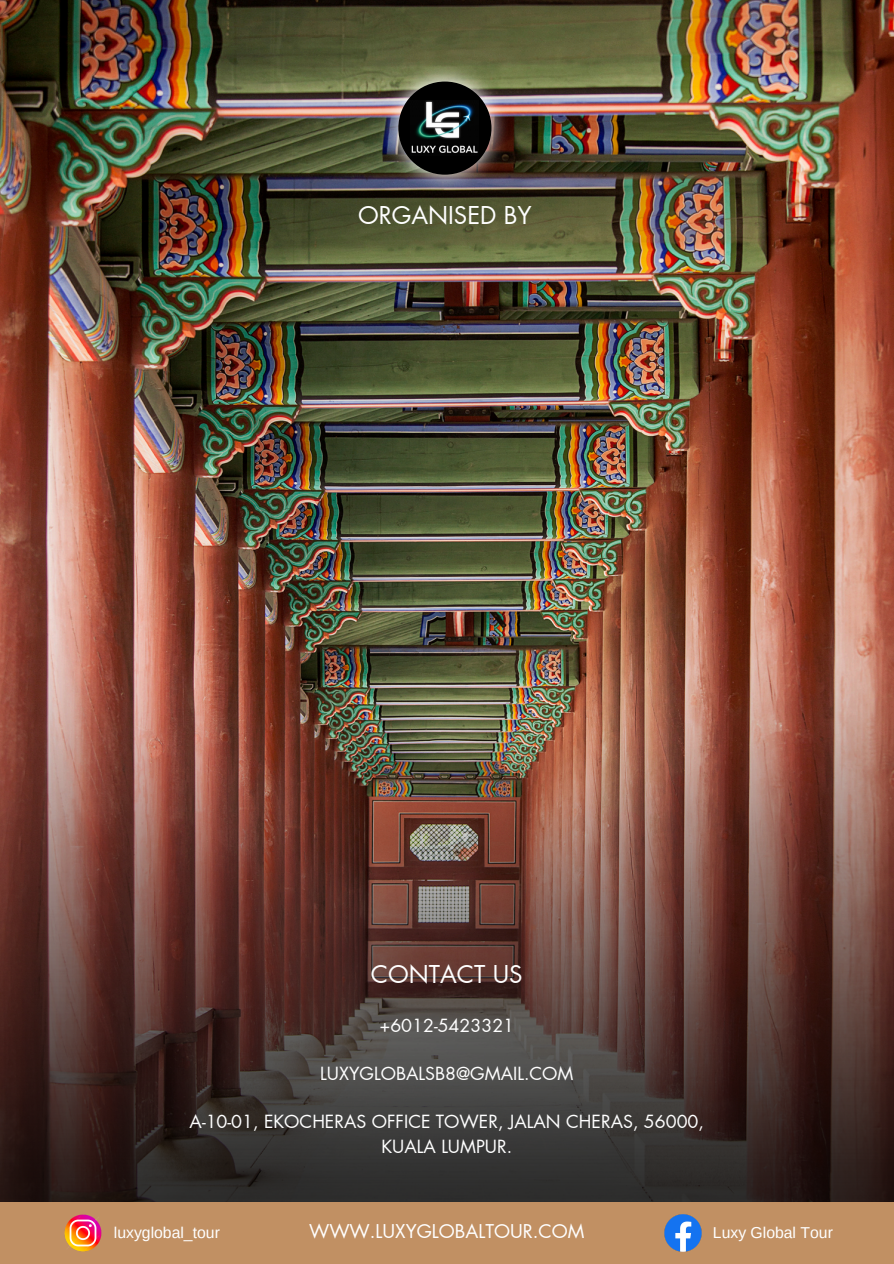
<style>
.page{position:relative;width:894px;height:1264px;background:#fff}
.page>*{position:absolute;margin:0;border:0;box-sizing:border-box;transform-origin:0 0}
.t1{font:24px "Futura LT Pro";color:#fff}
.t2{font:18.6px "Futura LT Pro";color:#fff}
.t3{font:17.7px/24.2px "Futura LT Pro";color:#fff;text-align:center}
.t4{font:15.75px "Arimo";color:#fff}
</style>
<div class="page">
<img style="left:0;top:0;width:893px;height:514px">
<img style="left:0;top:514px;width:893px;height:687px">
<img style="left:382px;top:65px;width:125px;height:126px">
<div style="left:398px;top:81px;width:93px;height:94px;background:#000;border-radius:50%"></div>
<img style="left:411px;top:101px;width:67px;height:52px">
<div style="left:0;top:1201px;width:893px;height:62px;background:#c19063"></div>
<img style="left:664px;top:1214px;width:38px;height:38px">
<img style="left:65px;top:1214px;width:37px;height:37px">
<p class="t1" style="left:358px;top:204px;width:175px">ORGANISED BY</p>
<p class="t1" style="left:371px;top:963px;width:153px">CONTACT US</p>
<h1 class="t3" style="left:379px;top:1014px;width:136px">+6012-5423321</h1>
<p class="t3" style="left:320px;top:1062px;width:254px">LUXYGLOBALSB8@GMAIL.COM</p>
<h1 class="t3" style="left:189px;top:1110px;width:515px">A-10-01, EKOCHERAS OFFICE TOWER, JALAN CHERAS, 56000,<br>KUALA LUMPUR.</h1>
<p class="t4" style="left:114px;top:1223px;width:107px">luxyglobal_tour</p>
<h2 class="t2" style="left:309px;top:1222px;width:277px">WWW.LUXYGLOBALTOUR.COM</h2>
<p class="t4" style="left:712px;top:1223px;width:121px">Luxy Global Tour</p>
</div>
